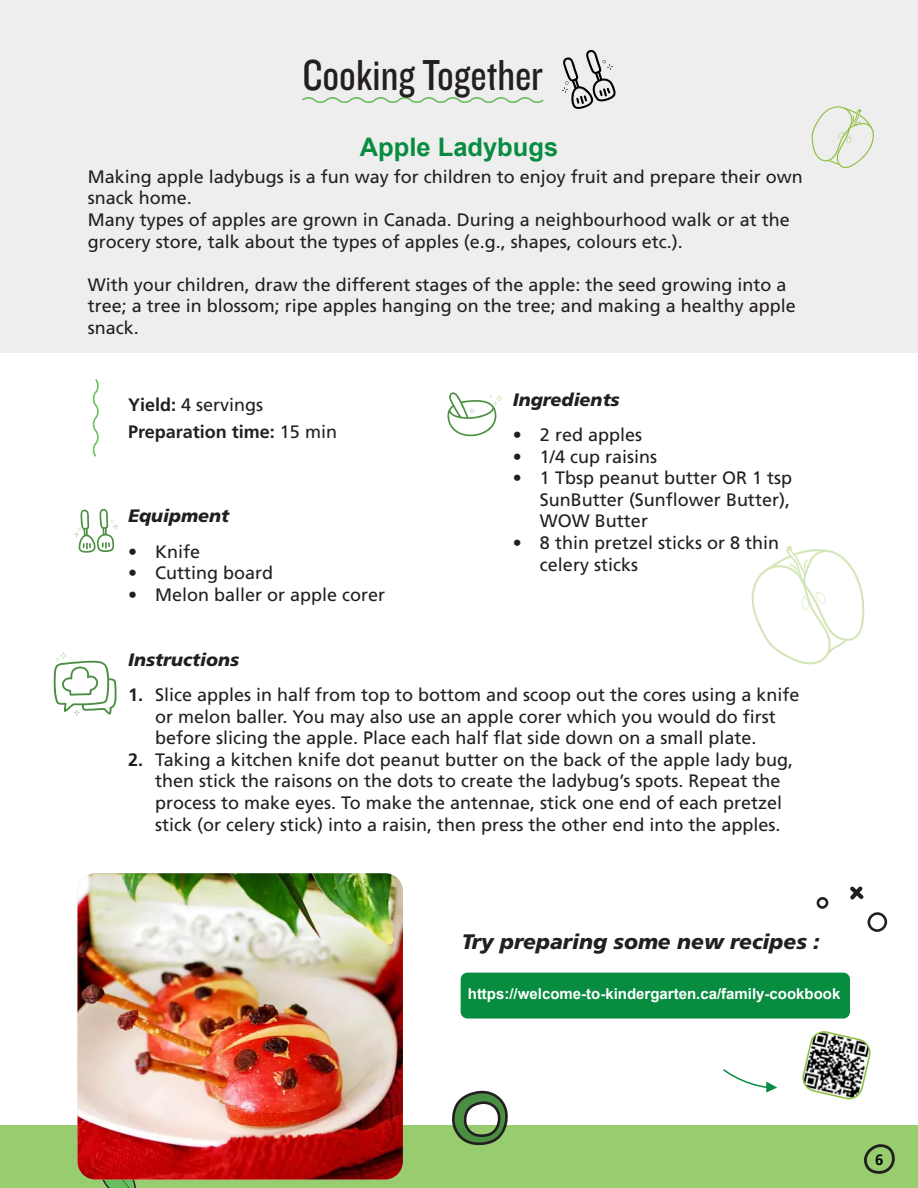
<style>
.page{position:relative;width:918px;height:1188px;background:#fff}
.page>*{position:absolute;margin:0;border:0;box-sizing:border-box;transform-origin:0 0}
.Titre_souligné{font:45px "Knockout 29 Junior Ltweight";color:#231f20}
.t1{font:700 25.5px "Arial";color:#078c41}
.Titre_liste{font:italic 900 21px "Frutiger LT Std";color:#231f20}
.Corps{font:18px/21.6px "Frutiger LT Std";color:#231f20}
.Titre_liste-2{font:italic 900 18px "Frutiger LT Std";color:#231f20}
.Corps-2{font:700 18px "Frutiger LT Std";color:#231f20}
.t2{font:700 15px "Arial";color:#fff}
.t3{font:700 15px "Frutiger LT Std";color:#000}
.s1{font-weight:700}
.s2{font-weight:400}
</style>
<div class="page">
<div style="left:0;top:1126px;width:918px;height:62px;background:#97cd6e"></div>
<svg style="left:102px;top:1180px;width:34px;height:8px"></svg>
<svg style="left:451px;top:1090px;width:59px;height:56px"></svg>
<div style="left:0;top:0;width:918px;height:352px;background:#efeeee"></div>
<svg style="left:816px;top:897px;width:13px;height:12px"></svg>
<svg style="left:850px;top:886px;width:38px;height:46px"></svg>
<div style="left:461px;top:973px;width:389px;height:46px;background:#088c40;border-radius:7px"></div>
<svg style="left:802px;top:1031px;width:69px;height:69px"></svg>
<svg style="left:723px;top:1069px;width:54px;height:24px"></svg>
<svg style="left:302px;top:97px;width:242px;height:6px"></svg>
<svg style="left:562px;top:50px;width:54px;height:59px"></svg>
<img style="left:77px;top:873px;width:326px;height:307px">
<svg style="left:812px;top:106px;width:62px;height:62px"></svg>
<svg style="left:74px;top:509px;width:44px;height:44px"></svg>
<svg style="left:447px;top:392px;width:55px;height:45px"></svg>
<svg style="left:53px;top:652px;width:64px;height:64px"></svg>
<svg style="left:92px;top:379px;width:7px;height:78px"></svg>
<svg style="left:751px;top:546px;width:114px;height:119px"></svg>
<svg style="left:864px;top:1144px;width:31px;height:30px"></svg>
<p class="Titre_souligné" style="left:302px;top:46px;width:242px">Cooking Together</p>
<p class="t1" style="left:360px;top:130px;width:200px">Apple Ladybugs</p>
<p class="Corps" style="left:88px;top:166px;width:717px">Making apple ladybugs is a fun way for children to enjoy fruit and prepare their own snack home.</p>
<p class="Corps" style="left:88px;top:209px;width:704px">Many types of apples are grown in Canada. During a neighbourhood walk or at the grocery store, talk about the types of apples (e.g., shapes, colours etc.).</p>
<p class="Corps" style="left:88px;top:274px;width:710px">With your children, draw the different stages of the apple: the seed growing into a tree; a tree in blossom; ripe apples hanging on the tree; and making a healthy apple snack.</p>
<p class="Corps" style="left:128px;top:394px;width:136px"><span class="s1">Yield:</span> 4 servings</p>
<p class="Corps-2" style="left:128px;top:421px;width:210px">Preparation time: <span class="s2">15 min</span></p>
<p class="Titre_liste-2" style="left:128px;top:505px;width:102px">Equipment</p>
<p class="Corps" style="left:128px;top:541px;width:74px">• Knife</p>
<p class="Corps" style="left:128px;top:562px;width:147px">• Cutting board</p>
<p class="Corps" style="left:128px;top:584px;width:259px">• Melon baller or apple corer</p>
<p class="Titre_liste-2" style="left:513px;top:389px;width:108px">Ingredients</p>
<p class="Corps" style="left:513px;top:424px;width:131px">• 2 red apples</p>
<p class="Corps" style="left:513px;top:446px;width:146px">• 1/4 cup raisins</p>
<p class="Corps" style="left:540px;top:467px;width:254px;text-align:justify;text-indent:-27px">• 1 Tbsp peanut butter OR 1 tsp SunButter (Sunflower Butter), WOW Butter</p>
<p class="Corps" style="left:540px;top:532px;width:241px;text-indent:-27px">• 8 thin pretzel sticks or 8 thin celery sticks</p>
<p class="Titre_liste-2" style="left:128px;top:649px;width:112px">Instructions</p>
<p class="Corps" style="left:155px;top:684px;width:646px;text-indent:-27px"><span class="s1">1.</span> Slice apples in half from top to bottom and scoop out the cores using a knife or melon baller. You may also use an apple corer which you would do first before slicing the apple. Place each half flat side down on a small plate.</p>
<p class="Corps" style="left:155px;top:749px;width:639px;text-indent:-27px"><span class="s1">2.</span> Taking a kitchen knife dot peanut butter on the back of the apple lady bug, then stick the raisons on the dots to create the ladybug’s spots. Repeat the process to make eyes. To make the antennae, stick one end of each pretzel stick (or celery stick) into a raisin, then press the other end into the apples.</p>
<p class="Titre_liste" style="left:462px;top:929px;width:359px">Try preparing some new recipes :</p>
<p class="t2" style="left:468px;top:984px;width:374px">https://welcome-to-kindergarten.ca/family-cookbook</p>
<p class="t3" style="left:875px;top:1151px;width:10px">6</p>
</div>
